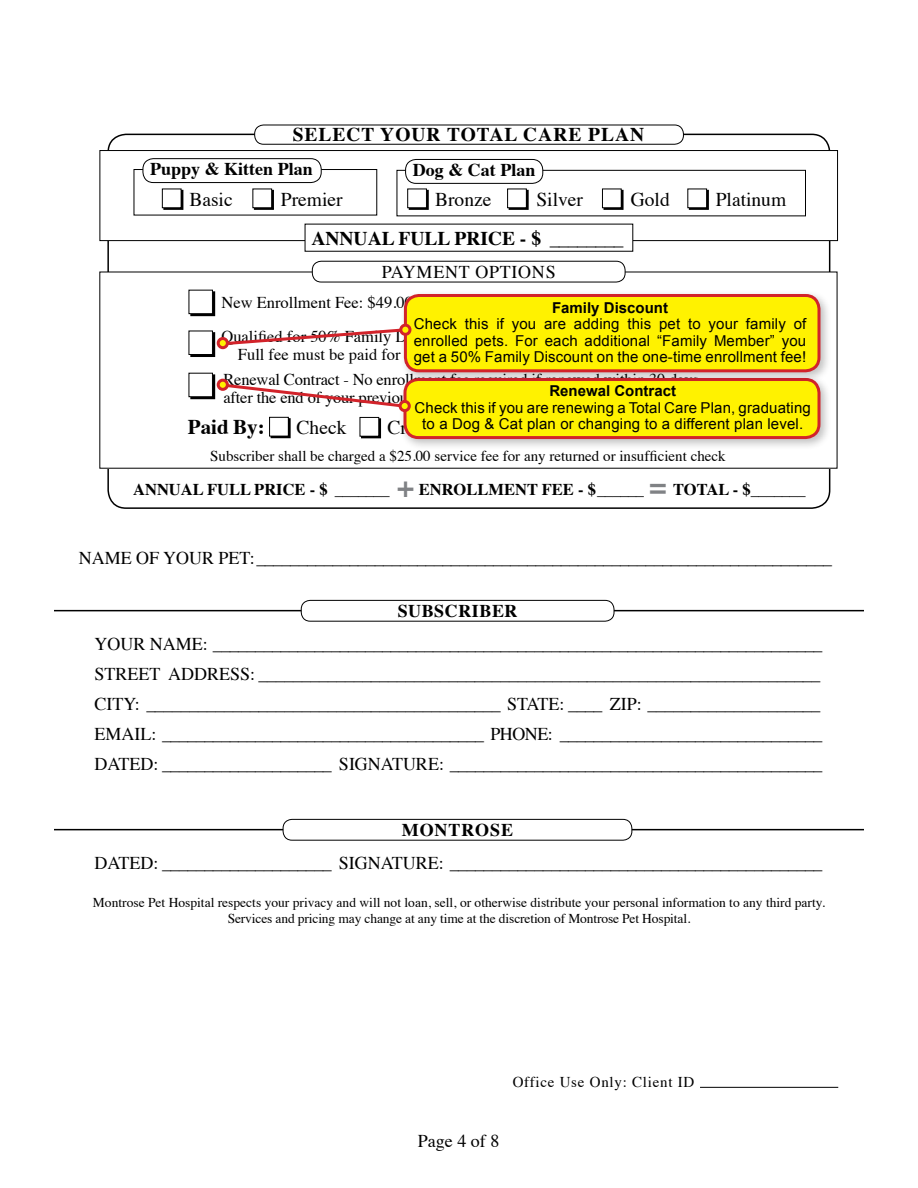
<style>
.page{position:relative;width:918px;height:1188px;background:#fff}
.page>*{position:absolute;margin:0;border:0;box-sizing:border-box;transform-origin:0 0}
.t1{font:700 21px "Times";color:#000}
.t2{font:19.5px "Times";color:#000}
.t3{font:700 19.5px "Times";color:#000}
.t4{font:700 19.5px "Times";letter-spacing:.05em;color:#000}
.t5{font:18px/30px "Times";color:#000;text-align:justify}
.t6{font:700 18px "Times";color:#000}
.t7{font:18px "Times";letter-spacing:.04em;color:#000}
.t8{font:700 18px "Times";letter-spacing:.03em;color:#000}
.t9{font:700 18px "Times";letter-spacing:.05em;color:#000}
.t10{font:16.5px/18px "Times";color:#000}
.t11{font:700 16.5px "Times";color:#000}
.t12{font:15px/16.5px "Arial";letter-spacing:.01em;color:#000;text-align:center}
.t13{font:15px "Times";color:#000}
.t14{font:700 15px "Arial";color:#000}
.t15{font:15px "Times";letter-spacing:.05em;color:#000}
.t16{font:13.5px/16.2px "Times";color:#000;text-align:center}
.s1{font-weight:400}
.s2{font-size:30px;color:#808285}
</style>
<div class="page">
<hr style="left:54px;top:610px;width:810px;height:1px;background:#000">
<div style="left:301px;top:600px;width:313px;height:21px;background:#fff;border-radius:9px"></div>
<div style="left:301px;top:600px;width:313px;height:22px;border:1px solid #000;border-radius:9px"></div>
<hr style="left:54px;top:829px;width:810px;height:1px;background:#000">
<div style="left:283px;top:819px;width:349px;height:21px;background:#fff;border-radius:9px"></div>
<div style="left:283px;top:819px;width:349px;height:22px;border:1px solid #000;border-radius:9px"></div>
<div style="left:100px;top:150px;width:738px;height:91px;border:1px solid #000"></div>
<div style="left:305px;top:224px;width:328px;height:27px;background:#fff"></div>
<div style="left:163px;top:190px;width:20px;height:20px;border:1px solid #000"></div>
<div style="left:162px;top:189px;width:19px;height:19px;background:#fff"></div>
<div style="left:162px;top:189px;width:19px;height:19px;border:1px solid #000"></div>
<div style="left:254px;top:190px;width:20px;height:20px;border:1px solid #000"></div>
<div style="left:253px;top:189px;width:19px;height:19px;background:#fff"></div>
<div style="left:253px;top:189px;width:19px;height:19px;border:1px solid #000"></div>
<div style="left:143px;top:158px;width:179px;height:25px;border:1px solid #000;border-radius:10px"></div>
<div style="left:254px;top:125px;width:430px;height:20px;border:1px solid #000;border-radius:9px"></div>
<div style="left:361px;top:418px;width:20px;height:20px;border:1px solid #000"></div>
<div style="left:360px;top:417px;width:19px;height:19px;background:#fff"></div>
<div style="left:360px;top:417px;width:19px;height:20px;border:1px solid #000"></div>
<div style="left:271px;top:418px;width:20px;height:20px;border:1px solid #000"></div>
<div style="left:270px;top:417px;width:18px;height:19px;background:#fff"></div>
<div style="left:269px;top:417px;width:20px;height:19px;border:1px solid #000"></div>
<div style="left:312px;top:261px;width:313px;height:21px;border:1px solid #000;border-radius:9px"></div>
<div style="left:190px;top:332px;width:25px;height:25px;border:1px solid #000"></div>
<div style="left:189px;top:331px;width:23px;height:24px;background:#fff"></div>
<div style="left:189px;top:331px;width:24px;height:24px;border:1px solid #000"></div>
<div style="left:190px;top:291px;width:25px;height:25px;border:1px solid #000"></div>
<div style="left:189px;top:290px;width:23px;height:24px;background:#fff"></div>
<div style="left:189px;top:290px;width:24px;height:24px;border:1px solid #000"></div>
<div style="left:190px;top:374px;width:25px;height:25px;border:1px solid #000"></div>
<div style="left:189px;top:373px;width:23px;height:24px;background:#fff"></div>
<div style="left:189px;top:373px;width:24px;height:24px;border:1px solid #000"></div>
<div style="left:397px;top:170px;width:409px;height:46px;border:1px solid #000"></div>
<div style="left:406px;top:159px;width:137px;height:24px;background:#fff;border-radius:10px"></div>
<div style="left:405px;top:159px;width:138px;height:25px;border:1px solid #000;border-radius:10px"></div>
<div style="left:409px;top:190px;width:20px;height:20px;border:1px solid #000"></div>
<div style="left:408px;top:189px;width:18px;height:19px;background:#fff"></div>
<div style="left:407px;top:189px;width:20px;height:19px;border:1px solid #000"></div>
<div style="left:509px;top:190px;width:20px;height:20px;border:1px solid #000"></div>
<div style="left:508px;top:189px;width:18px;height:19px;background:#fff"></div>
<div style="left:507px;top:189px;width:20px;height:19px;border:1px solid #000"></div>
<div style="left:603px;top:190px;width:21px;height:20px;border:1px solid #000"></div>
<div style="left:602px;top:189px;width:19px;height:19px;background:#fff"></div>
<div style="left:602px;top:189px;width:20px;height:19px;border:1px solid #000"></div>
<div style="left:689px;top:190px;width:20px;height:20px;border:1px solid #000"></div>
<div style="left:688px;top:189px;width:19px;height:19px;background:#fff"></div>
<div style="left:687px;top:189px;width:20px;height:19px;border:1px solid #000"></div>
<hr style="left:700px;top:1087px;width:138px;height:1px;background:#000">
<div style="left:398px;top:373px;width:434px;height:78px;background:#000;opacity:.25"></div>
<div style="left:405px;top:379px;width:414px;height:59px;background:#fff200;border-radius:13px"></div>
<div style="left:404px;top:378px;width:416px;height:61px;border:3px solid #d2232a;border-radius:13px"></div>
<svg style="left:220px;top:328px;width:179px;height:18px"></svg>
<svg style="left:220px;top:382px;width:189px;height:28px"></svg>
<div style="left:400px;top:401px;width:9px;height:10px;background:#fff200;border-radius:50%"></div>
<div style="left:399px;top:400px;width:12px;height:12px;border:3px solid #d2232a;border-radius:50%"></div>
<div style="left:218px;top:339px;width:9px;height:9px;background:#fff200;border-radius:50%"></div>
<div style="left:217px;top:337px;width:12px;height:12px;border:3px solid #d2232a;border-radius:50%"></div>
<div style="left:218px;top:380px;width:9px;height:9px;background:#fff200;border-radius:50%"></div>
<div style="left:217px;top:379px;width:12px;height:12px;border:3px solid #d2232a;border-radius:50%"></div>
<div style="left:399px;top:289px;width:433px;height:94px;background:#000;opacity:.25"></div>
<div style="left:405px;top:296px;width:414px;height:75px;background:#fff200;border-radius:14px"></div>
<div style="left:404px;top:294px;width:416px;height:78px;border:3px solid #d2232a;border-radius:14px"></div>
<div style="left:401px;top:325px;width:9px;height:9px;background:#fff200;border-radius:50%"></div>
<div style="left:399px;top:324px;width:12px;height:12px;border:3px solid #d2232a;border-radius:50%"></div>
<p class="t4" style="left:293px;top:116px;width:353px">SELECT YOUR TOTAL CARE PLAN</p>
<p class="t6" style="left:150px;top:152px;width:164px">Puppy &amp; Kitten Plan</p>
<p class="t2" style="left:189px;top:182px;width:45px">Basic</p>
<p class="t2" style="left:281px;top:182px;width:63px">Premier</p>
<p class="t6" style="left:413px;top:153px;width:124px">Dog &amp; Cat Plan</p>
<p class="t2" style="left:435px;top:182px;width:58px">Bronze</p>
<p class="t2" style="left:536px;top:181px;width:48px">Silver</p>
<p class="t2" style="left:631px;top:182px;width:40px">Gold</p>
<p class="t2" style="left:716px;top:182px;width:72px">Platinum</p>
<p class="t3" style="left:311px;top:220px;width:314px">ANNUAL FULL PRICE - $ <span class="s1">________</span></p>
<p class="t7" style="left:382px;top:255px;width:175px">PAYMENT OPTIONS</p>
<p class="t10" style="left:221px;top:292px;width:193px">New Enrollment Fee: $49.00</p>
<p class="t14" style="left:552px;top:298px;width:117px">Family Discount</p>
<p class="t12" style="left:414px;top:316px;width:394px;text-align:justify">Check this if you are adding this pet to your family of enrolled pets. For each additional “Family Member” you get a 50% Family Discount on the one-time enrollment fee!</p>
<p class="t10" style="left:238px;top:326px;width:481px;text-indent:-16px">Qualified for 50% Family Discount on the enrollment fee for multiple pets.<br>Full fee must be paid for your first enrolled pet.</p>
<p class="t10" style="left:223px;top:369px;width:477px">Renewal Contract - No enrollment fee required if renewed within 30 days after the end of your previous contract</p>
<p class="t14" style="left:549px;top:381px;width:128px">Renewal Contract</p>
<p class="t12" style="left:415px;top:399px;width:398px">Check this if you are renewing a Total Care Plan, graduating to a Dog &amp; Cat plan or changing to a different plan level.</p>
<p class="t1" style="left:188px;top:407px;width:78px">Paid By:</p>
<p class="t2" style="left:297px;top:409px;width:51px">Check</p>
<p class="t2" style="left:388px;top:409px;width:142px">Credit/Debit Card</p>
<p class="t13" style="left:210px;top:442px;width:517px">Subscriber shall be charged a $25.00 service fee for any returned or insufficient check</p>
<p class="t11" style="left:133px;top:474px;width:674px">ANNUAL FULL PRICE - $ <span class="s1">_______</span> <span class="s2">+</span> ENROLLMENT FEE - $<span class="s1">______</span> <span class="s2">=</span> TOTAL - $<span class="s1">_______</span></p>
<p class="t5" style="left:79px;top:541px;width:755px">NAME OF YOUR PET:____________________________________________________________________</p>
<p class="t8" style="left:398px;top:594px;width:121px">SUBSCRIBER</p>
<p class="t5" style="left:94px;top:628px;width:730px">YOUR NAME: ________________________________________________________________________ STREET ADDRESS: _________________________________________________________________ CITY: _________________________________________ STATE: ____ ZIP: ____________________ EMAIL: ______________________________________ PHONE: _______________________________ DATED: ____________________ SIGNATURE: ____________________________________________</p>
<p class="t9" style="left:402px;top:813px;width:113px">MONTROSE</p>
<p class="t5" style="left:94px;top:847px;width:730px">DATED: ____________________ SIGNATURE: ____________________________________________</p>
<p class="t16" style="left:93px;top:893px;width:734px">Montrose Pet Hospital respects your privacy and will not loan, sell, or otherwise distribute your personal information to any third party.<br>Services and pricing may change at any time at the discretion of Montrose Pet Hospital.</p>
<p class="t15" style="left:513px;top:1068px;width:183px">Office Use Only: Client ID</p>
<p class="t5" style="left:418px;top:1125px;width:83px">Page 4 of 8</p>
</div>
